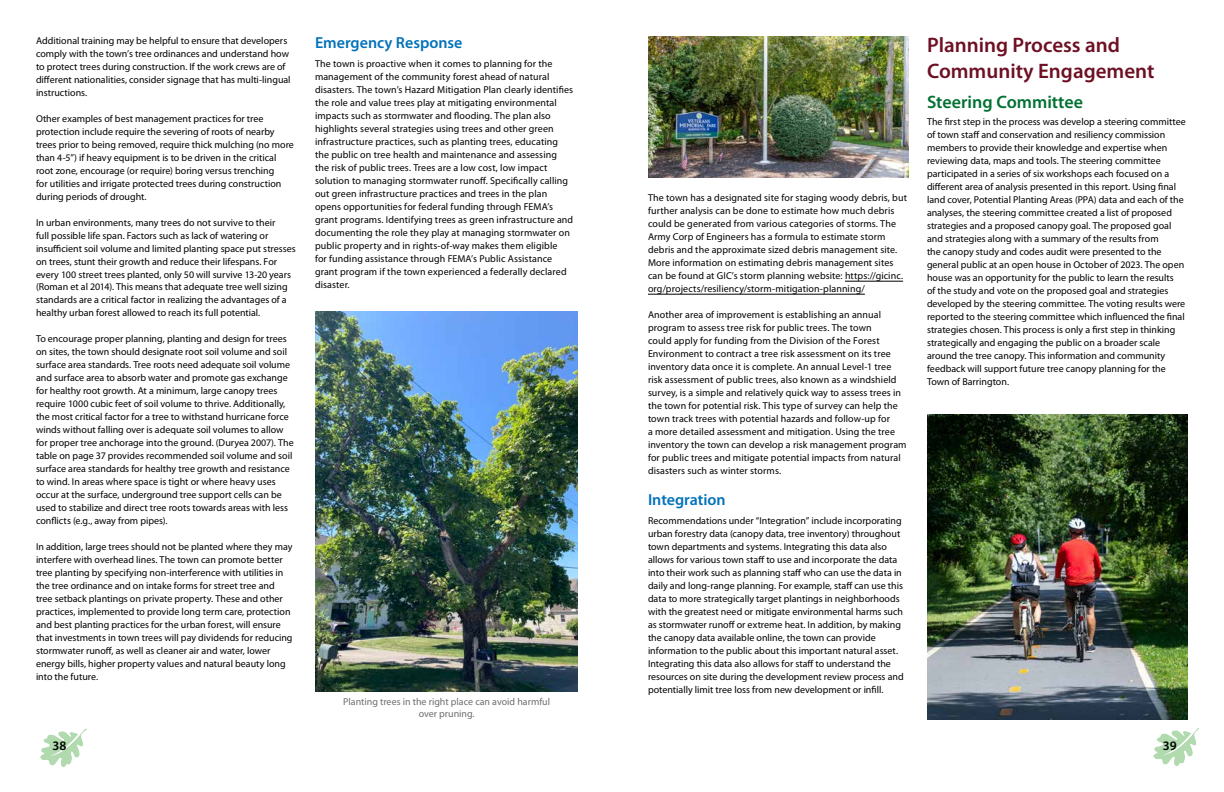
<style>
.page{position:relative;width:1224px;height:792px;background:#fff}
.page>*{position:absolute;margin:0;border:0;box-sizing:border-box;transform-origin:0 0}
.t1{font:600 21px/26px "Myriad Pro";color:#6e1023}
.t2{font:600 18px "Myriad Pro";color:#007132}
.t3{font:600 16px "Myriad Pro";color:#0071b9}
.t4{font:600 13px "Myriad Pro";color:#000}
.t5{font:10px/13px "Myriad Pro";color:#000}
.t6{font:10px/12px "Myriad Pro";color:#6d6e71;text-align:center}
</style>
<div class="page">
<svg style="left:1192px;top:728px;width:7px;height:7px"></svg>
<svg style="left:79px;top:729px;width:6px;height:7px"></svg>
<img style="left:315px;top:312px;width:262px;height:379px">
<hr style="left:845px;top:281px;width:58px;height:1px;background:#000">
<hr style="left:648px;top:294px;width:217px;height:1px;background:#000">
<img style="left:648px;top:36px;width:261px;height:142px">
<img style="left:927px;top:414px;width:261px;height:306px">
<p class="t5" style="left:36px;top:33px;width:256px">Additional training may be helpful to ensure that developers comply with the town’s tree ordinances and understand how to protect trees during construction. If the work crews are of different nationalities, consider signage that has multi-lingual instructions.</p>
<p class="t5" style="left:36px;top:111px;width:259px">Other examples of best management practices for tree protection include require the severing of roots of nearby trees prior to being removed, require thick mulching (no more than 4-5”) if heavy equipment is to be driven in the critical root zone, encourage (or require) boring versus trenching<br>for utilities and irrigate protected trees during construction during periods of drought.</p>
<p class="t5" style="left:36px;top:215px;width:261px">In urban environments, many trees do not survive to their<br>full possible life span. Factors such as lack of watering or insufficient soil volume and limited planting space put stresses on trees, stunt their growth and reduce their lifespans. For every 100 street trees planted, only 50 will survive 13-20 years (Roman et al 2014). This means that adequate tree well sizing standards are a critical factor in realizing the advantages of a healthy urban forest allowed to reach its full potential.</p>
<p class="t5" style="left:36px;top:332px;width:259px">To encourage proper planning, planting and design for trees on sites, the town should designate root soil volume and soil surface area standards. Tree roots need adequate soil volume and surface area to absorb water and promote gas exchange for healthy root growth. At a minimum, large canopy trees require 1000 cubic feet of soil volume to thrive. Additionally, the most critical factor for a tree to withstand hurricane force winds without falling over is adequate soil volumes to allow for proper tree anchorage into the ground. (Duryea 2007). The table on page 37 provides recommended soil volume and soil surface area standards for healthy tree growth and resistance to wind. In areas where space is tight or where heavy uses occur at the surface, underground tree support cells can be used to stabilize and direct tree roots towards areas with less conflicts (e.g., away from pipes).</p>
<p class="t5" style="left:36px;top:540px;width:258px">In addition, large trees should not be planted where they may interfere with overhead lines. The town can promote better tree planting by specifying non-interference with utilities in the tree ordinance and on intake forms for street tree and tree setback plantings on private property. These and other practices, implemented to provide long term care, protection and best planting practices for the urban forest, will ensure that investments in town trees will pay dividends for reducing stormwater runoff, as well as cleaner air and water, lower energy bills, higher property values and natural beauty long into the future.</p>
<h3 class="t3" style="left:315px;top:32px;width:149px">Emergency Response</h3>
<p class="t5" style="left:315px;top:57px;width:260px">The town is proactive when it comes to planning for the management of the community forest ahead of natural disasters. The town’s Hazard Mitigation Plan clearly identifies the role and value trees play at mitigating environmental impacts such as stormwater and flooding. The plan also highlights several strategies using trees and other green infrastructure practices, such as planting trees, educating the public on tree health and maintenance and assessing the risk of public trees. Trees are a low cost, low impact solution to managing stormwater runoff. Specifically calling out green infrastructure practices and trees in the plan opens opportunities for federal funding through FEMA’s grant programs. Identifying trees as green infrastructure and documenting the role they play at managing stormwater on public property and in rights-of-way makes them eligible<br>for funding assistance through FEMA’s Public Assistance grant program if the town experienced a federally declared disaster.</p>
<p class="t6" style="left:343px;top:696px;width:208px">Planting trees in the right place can avoid harmful over pruning.</p>
<p class="t5" style="left:648px;top:191px;width:261px">The town has a designated site for staging woody debris, but further analysis can be done to estimate how much debris could be generated from various categories of storms. The Army Corp of Engineers has a formula to estimate storm debris and the approximate sized debris management site.<br>More information on estimating debris management sites can be found at GIC’s storm planning website: https://gicinc. org/projects/resiliency/storm-mitigation-planning/</p>
<p class="t5" style="left:648px;top:308px;width:260px">Another area of improvement is establishing an annual program to assess tree risk for public trees. The town<br>could apply for funding from the Division of the Forest Environment to contract a tree risk assessment on its tree inventory data once it is complete. An annual Level-1 tree risk assessment of public trees, also known as a windshield survey, is a simple and relatively quick way to assess trees in the town for potential risk. This type of survey can help the town track trees with potential hazards and follow-up for<br>a more detailed assessment and mitigation. Using the tree inventory the town can develop a risk management program for public trees and mitigate potential impacts from natural disasters such as winter storms.</p>
<h3 class="t3" style="left:648px;top:490px;width:79px">Integration</h3>
<p class="t5" style="left:648px;top:514px;width:257px">Recommendations under “Integration” include incorporating urban forestry data (canopy data, tree inventory) throughout town departments and systems. Integrating this data also allows for various town staff to use and incorporate the data into their work such as planning staff who can use the data in daily and long-range planning. For example, staff can use this data to more strategically target plantings in neighborhoods with the greatest need or mitigate environmental harms such as stormwater runoff or extreme heat. In addition, by making the canopy data available online, the town can provide information to the public about this important natural asset.<br>Integrating this data also allows for staff to understand the resources on site during the development review process and potentially limit tree loss from new development or infill.</p>
<h1 class="t1" style="left:927px;top:31px;width:229px">Planning Process and<br>Community Engagement</h1>
<h2 class="t2" style="left:927px;top:90px;width:158px">Steering Committee</h2>
<p class="t5" style="left:927px;top:115px;width:260px">The first step in the process was develop a steering committee of town staff and conservation and resiliency commission members to provide their knowledge and expertise when reviewing data, maps and tools. The steering committee participated in a series of six workshops each focused on a different area of analysis presented in this report. Using final land cover, Potential Planting Areas (PPA) data and each of the analyses, the steering committee created a list of proposed strategies and a proposed canopy goal. The proposed goal and strategies along with a summary of the results from<br>the canopy study and codes audit were presented to the general public at an open house in October of 2023. The open house was an opportunity for the public to learn the results<br>of the study and vote on the proposed goal and strategies developed by the steering committee. The voting results were reported to the steering committee which influenced the final strategies chosen. This process is only a first step in thinking strategically and engaging the public on a broader scale around the tree canopy. This information and community feedback will support future tree canopy planning for the Town of Barrington.</p>
<h3 class="t4" style="left:53px;top:737px;width:15px">38</h3>
<h3 class="t4" style="left:1163px;top:737px;width:15px">39</h3>
</div>
